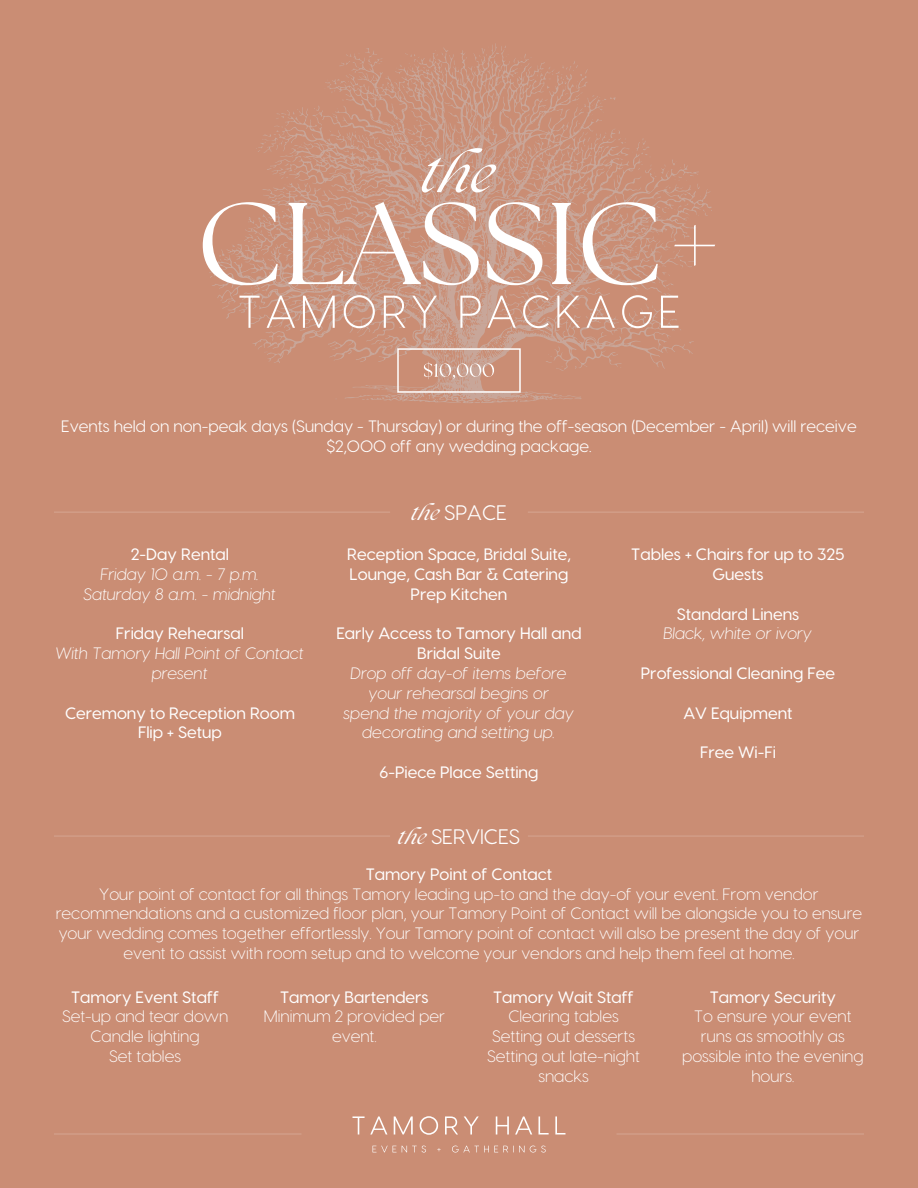
<style>
.page{position:relative;width:918px;height:1188px;background:#ca8d74}
.page>*{position:absolute;margin:0;border:0;box-sizing:border-box;transform-origin:0 0}
.t1{font:21px "Visby";color:#fff}
.t2{font:300 16.5px/19.8px "Visby";color:#fff;text-align:center}
.t3{font:500 16.5px/19.8px "Visby";color:#fff;text-align:center}
.t4{font:italic 300 16.5px/19.8px "Visby";color:#fff;text-align:center}
.t5{font:16.5px/19.8px "Visby";color:#fff;text-align:center}
.s1{font-family:"The Seasons";font-style:italic}
</style>
<div class="page">
<hr style="left:54px;top:512px;width:336px;height:1px;background:#fff">
<hr style="left:54px;top:1134px;width:248px;height:1px;background:#fff">
<svg style="left:352px;top:1116px;width:214px;height:19px"></svg>
<svg style="left:373px;top:1146px;width:173px;height:7px"></svg>
<hr style="left:616px;top:1134px;width:248px;height:1px;background:#fff">
<hr style="left:54px;top:836px;width:336px;height:1px;background:#fff">
<hr style="left:528px;top:512px;width:336px;height:1px;background:#fff">
<hr style="left:528px;top:836px;width:336px;height:1px;background:#fff">
<svg style="left:203px;top:44px;width:512px;height:359px"></svg>
<div style="left:397px;top:348px;width:124px;height:45px;border:2px solid #fff"></div>
<p class="t5" style="left:61px;top:414px;width:797px">Events held on non-peak days (Sunday - Thursday) or during the off-season (December - April) will receive $2,000 off any wedding package.</p>
<p class="t3" style="left:131px;top:543px;width:100px">2-Day Rental</p>
<p class="t4" style="left:101px;top:562px;width:160px">Friday 10 a.m. - 7 p.m.</p>
<p class="t4" style="left:84px;top:582px;width:194px">Saturday 8 a.m. - midnight</p>
<p class="t3" style="left:116px;top:622px;width:130px">Friday Rehearsal</p>
<p class="t4" style="left:56px;top:642px;width:250px">With Tamory Hall Point of Contact present</p>
<p class="t3" style="left:65px;top:701px;width:231px">Ceremony to Reception Room<br>Flip + Setup</p>
<p class="t1" style="left:411px;top:496px;width:97px"><span class="s1">the</span> SPACE</p>
<p class="t3" style="left:347px;top:543px;width:225px">Reception Space, Bridal Suite,<br>Lounge, Cash Bar &amp; Catering<br>Prep Kitchen</p>
<p class="t3" style="left:336px;top:622px;width:247px">Early Access to Tamory Hall and<br>Bridal Suite</p>
<p class="t4" style="left:344px;top:661px;width:232px">Drop off day-of items before your rehearsal begins or<br>spend the majority of your day decorating and setting up.</p>
<p class="t3" style="left:380px;top:761px;width:160px">6-Piece Place Setting</p>
<p class="t1" style="left:398px;top:820px;width:124px"><span class="s1">the</span> SERVICES</p>
<p class="t3" style="left:631px;top:543px;width:215px">Tables + Chairs for up to 325<br>Guests</p>
<p class="t3" style="left:677px;top:602px;width:124px">Standard Linens</p>
<p class="t4" style="left:664px;top:622px;width:150px">Black, white or ivory</p>
<p class="t3" style="left:641px;top:662px;width:196px">Professional Cleaning Fee</p>
<p class="t3" style="left:683px;top:701px;width:111px">AV Equipment</p>
<p class="t3" style="left:700px;top:741px;width:77px">Free Wi-Fi</p>
<p class="t3" style="left:366px;top:863px;width:188px">Tamory Point of Contact</p>
<p class="t2" style="left:56px;top:882px;width:808px">Your point of contact for all things Tamory leading up-to and the day-of your event. From vendor recommendations and a customized floor plan, your Tamory Point of Contact will be alongside you to ensure your wedding comes together effortlessly. Your Tamory point of contact will also be present the day of your event to assist with room setup and to welcome your vendors and help them feel at home.</p>
<p class="t3" style="left:71px;top:985px;width:150px">Tamory Event Staff</p>
<p class="t2" style="left:62px;top:1005px;width:168px">Set-up and tear down</p>
<p class="t2" style="left:91px;top:1025px;width:111px">Candle lighting</p>
<p class="t2" style="left:109px;top:1044px;width:73px">Set tables</p>
<p class="t3" style="left:280px;top:985px;width:150px">Tamory Bartenders</p>
<p class="t2" style="left:264px;top:1005px;width:183px">Minimum 2 provided per event.</p>
<p class="t3" style="left:493px;top:985px;width:142px">Tamory Wait Staff</p>
<p class="t2" style="left:508px;top:1005px;width:112px">Clearing tables</p>
<p class="t2" style="left:492px;top:1025px;width:144px">Setting out desserts</p>
<p class="t2" style="left:487px;top:1044px;width:154px">Setting out late-night snacks</p>
<p class="t3" style="left:710px;top:985px;width:128px">Tamory Security</p>
<p class="t2" style="left:682px;top:1005px;width:183px">To ensure your event runs as smoothly as possible into the evening hours.</p>
</div>
